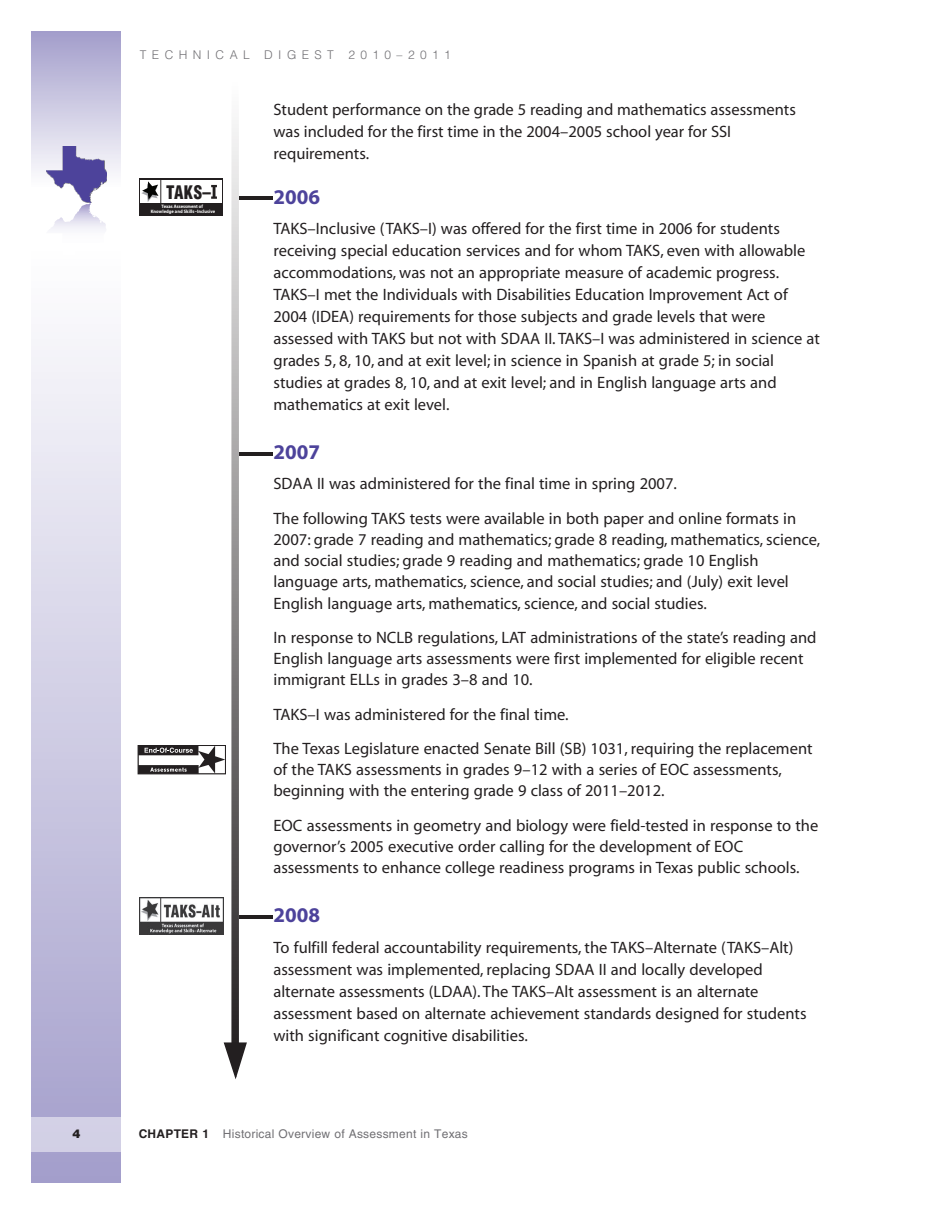
<style>
.page{position:relative;width:945px;height:1215px;background:#fff}
.page>*{position:absolute;margin:0;border:0;box-sizing:border-box;transform-origin:0 0}
.t1{font:700 21px "Myriad";color:#4d439b}
.t2{font:900 condensed 18.3px "Helvetica";color:#231f20;scale:.93 1}
.t3{font:16.5px/21.9px "Myriad";color:#231f20}
.t4{font:12px "Helvetica";letter-spacing:.02em;color:#717074}
.t5{font:300 12px "Helvetica";letter-spacing:.45em;color:#717074}
.t6{font:900 12px "Helvetica";color:#231f20}
.t7{font:700 4.8px/4.9px "Myriad";letter-spacing:.01em;color:#fff;text-align:center;scale:.93 1}
.s1{font-weight:700;color:#231f20}
</style>
<div class="page">
<div style="left:31px;top:32px;width:90px;height:155px;background:linear-gradient(to bottom,#a39ecb,#fdfdfe)"></div>
<div style="left:31px;top:251px;width:90px;height:932px;background:linear-gradient(to bottom,#fefefe,#a39ecb)"></div>
<div style="left:31px;top:1117px;width:90px;height:34px;background:#d2d0e5"></div>
<img style="left:46px;top:146px;width:60px;height:57px">
<svg style="left:46px;top:203px;width:61px;height:52px"></svg>
<hr style="left:239px;top:196px;width:33px;height:4px;background:#231f20">
<div style="left:139px;top:179px;width:84px;height:37px;background:#231f20"></div>
<div style="left:141px;top:180px;width:81px;height:23px;background:#fff"></div>
<svg style="left:141px;top:180px;width:20px;height:23px"></svg>
<svg style="left:211px;top:185px;width:6px;height:14px"></svg>
<hr style="left:239px;top:452px;width:33px;height:4px;background:#231f20">
<svg style="left:140px;top:747px;width:84px;height:25px"></svg>
<div style="left:138px;top:745px;width:88px;height:29px;border:1px solid #231f20"></div>
<hr style="left:239px;top:915px;width:33px;height:3px;background:#231f20">
<img style="left:139px;top:897px;width:84px;height:38px">
<svg style="left:231px;top:124px;width:8px;height:917px;background:#949293"></svg>
<svg style="left:223px;top:1041px;width:24px;height:38px"></svg>
<p class="t6" style="left:72px;top:1125px;width:10px">4</p>
<p class="t5" style="left:140px;top:47px;width:313px">TECHNICAL DIGEST 2010–2011</p>
<p class="t2" style="left:166px;top:181px;width:50px">TAKS–</p>
<p class="t7" style="left:151px;top:204px;width:71px">Texas Assessment of<br>Knowledge and Skills–Inclusive</p>
<p class="t3" style="left:273px;top:99px;width:524px">Student performance on the grade 5 reading and mathematics assessments was included for the first time in the 2004–2005 school year for SSI requirements.</p>
<p class="t1" style="left:273px;top:186px;width:48px">2006</p>
<p class="t3" style="left:273px;top:219px;width:548px">TAKS–Inclusive (TAKS–I) was offered for the first time in 2006 for students receiving special education services and for whom TAKS, even with allowable accommodations, was not an appropriate measure of academic progress.<br>TAKS–I met the Individuals with Disabilities Education Improvement Act of 2004 (IDEA) requirements for those subjects and grade levels that were assessed with TAKS but not with SDAA II. TAKS–I was administered in science at grades 5, 8, 10, and at exit level; in science in Spanish at grade 5; in social studies at grades 8, 10, and at exit level; and in English language arts and mathematics at exit level.</p>
<p class="t1" style="left:273px;top:441px;width:48px">2007</p>
<p class="t3" style="left:273px;top:467px;width:524px;line-height:34.5px">SDAA II was administered for the final time in spring 2007.<br>The following TAKS tests were available in both paper and online formats in</p>
<p class="t3" style="left:273px;top:529px;width:548px;line-height:21.3px">2007: grade 7 reading and mathematics; grade 8 reading, mathematics, science, and social studies; grade 9 reading and mathematics; grade 10 English language arts, mathematics, science, and social studies; and (July) exit level English language arts, mathematics, science, and social studies.</p>
<p class="t3" style="left:273px;top:628px;width:545px;line-height:21px">In response to NCLB regulations, LAT administrations of the state’s reading and<br>English language arts assessments were first implemented for eligible recent immigrant ELLs in grades 3–8 and 10.</p>
<p class="t3" style="left:273px;top:698px;width:541px;line-height:34.5px">TAKS–I was administered for the final time.<br>The Texas Legislature enacted Senate Bill (SB) 1031, requiring the replacement</p>
<p class="t3" style="left:273px;top:760px;width:510px;line-height:21px">of the TAKS assessments in grades 9–12 with a series of EOC assessments, beginning with the entering grade 9 class of 2011–2012.</p>
<p class="t3" style="left:273px;top:815px;width:546px;line-height:21px">EOC assessments in geometry and biology were field-tested in response to the governor’s 2005 executive order calling for the development of EOC assessments to enhance college readiness programs in Texas public schools.</p>
<p class="t1" style="left:273px;top:904px;width:48px">2008</p>
<p class="t3" style="left:273px;top:937px;width:535px">To fulfill federal accountability requirements, the TAKS–Alternate (TAKS–Alt) assessment was implemented, replacing SDAA II and locally developed alternate assessments (LDAA). The TAKS–Alt assessment is an alternate assessment based on alternate achievement standards designed for students with significant cognitive disabilities.</p>
<p class="t4" style="left:139px;top:1127px;width:331px"><span class="s1">CHAPTER 1</span> Historical Overview of Assessment in Texas</p>
</div>
